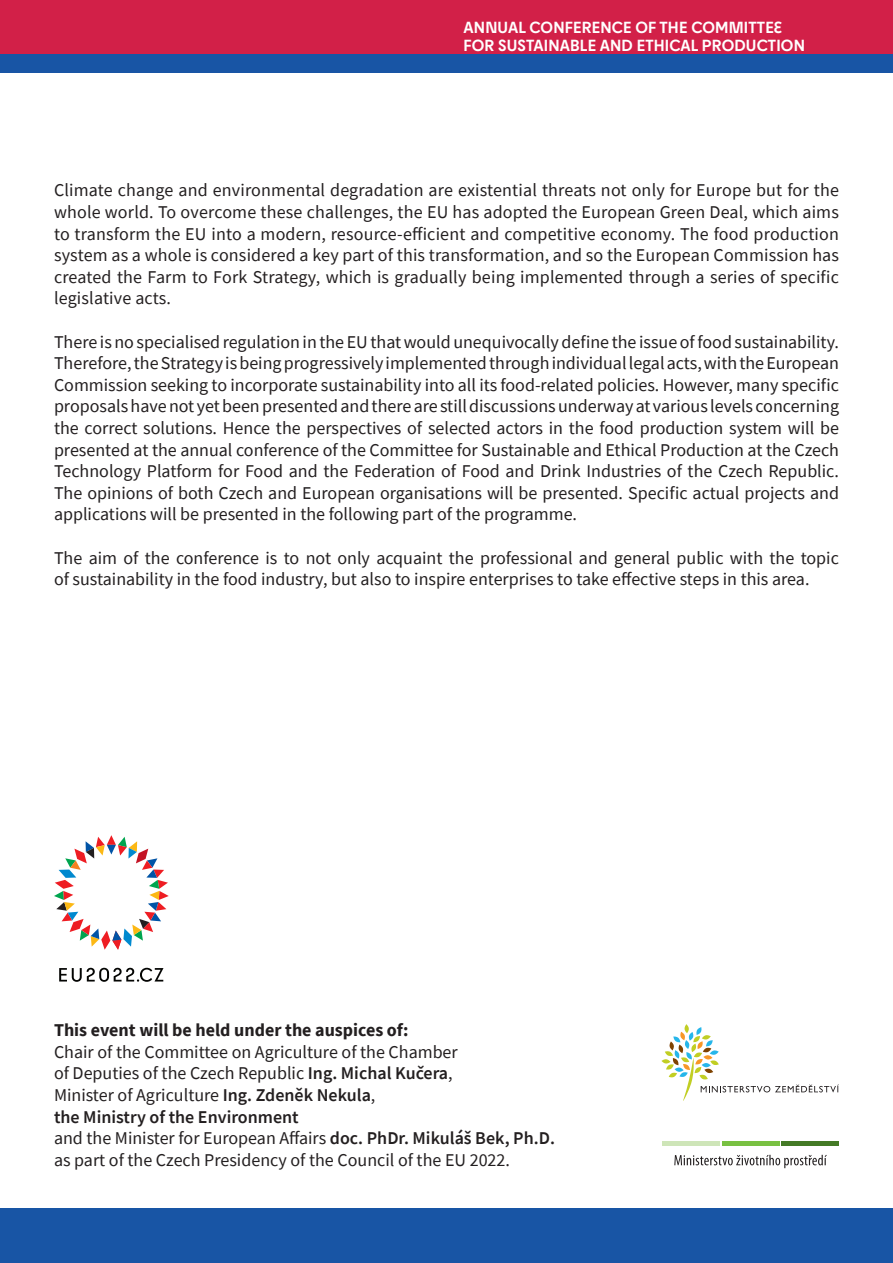
<style>
.page{position:relative;width:893px;height:1263px;background:#fff}
.page>*{position:absolute;margin:0;border:0;box-sizing:border-box;transform-origin:0 0}
.t1{font:18px/21.6px "Source Sans Pro";color:#231f20;text-align:justify}
.t2{font:600 18px "Source Sans Pro";color:#231f20}
.t3{font:700 15px/18px "Cy";letter-spacing:.01em;color:#fff}
.s1{font-weight:700}
.s2{font-weight:600}
</style>
<div class="page">
<div style="left:0;top:0;width:893px;height:54px;background:#d22048"></div>
<div style="left:0;top:1209px;width:893px;height:54px;background:#1855a5"></div>
<div style="left:0;top:54px;width:893px;height:18px;background:#1855a5"></div>
<svg style="left:661px;top:1059px;width:9px;height:5px"></svg>
<svg style="left:665px;top:1027px;width:174px;height:74px"></svg>
<hr style="left:781px;top:1142px;width:58px;height:4px;background:#447a26">
<hr style="left:662px;top:1142px;width:58px;height:4px;background:#cee5b8">
<hr style="left:722px;top:1142px;width:57px;height:4px;background:#79c142">
<svg style="left:674px;top:1155px;width:153px;height:13px"></svg>
<svg style="left:59px;top:968px;width:105px;height:14px"></svg>
<svg style="left:54px;top:835px;width:115px;height:115px"></svg>
<p class="t3" style="left:463px;top:17px;width:343px">ANNUAL CONFERENCE OF THE COMMITTEE<br>FOR SUSTAINABLE AND ETHICAL PRODUCTION</p>
<p class="t1" style="left:54px;top:179px;width:787px">Climate change and environmental degradation are existential threats not only for Europe but for the whole world. To overcome these challenges, the EU has adopted the European Green Deal, which aims to transform the EU into a modern, resource-efficient and competitive economy. The food production system as a whole is considered a key part of this transformation, and so the European Commission has created the Farm to Fork Strategy, which is gradually being implemented through a series of specific legislative acts.</p>
<p class="t1" style="left:54px;top:331px;width:787px">There is no specialised regulation in the EU that would unequivocally define the issue of food sustainability.<br>Therefore, the Strategy is being progressively implemented through individual legal acts, with the European Commission seeking to incorporate sustainability into all its food-related policies. However, many specific proposals have not yet been presented and there are still discussions underway at various levels concerning the correct solutions. Hence the perspectives of selected actors in the food production system will be presented at the annual conference of the Committee for Sustainable and Ethical Production at the Czech Technology Platform for Food and the Federation of Food and Drink Industries of the Czech Republic.<br>The opinions of both Czech and European organisations will be presented. Specific actual projects and applications will be presented in the following part of the programme.</p>
<p class="t1" style="left:54px;top:547px;width:786px">The aim of the conference is to not only acquaint the professional and general public with the topic of sustainability in the food industry, but also to inspire enterprises to take effective steps in this area.</p>
<p class="t1" style="left:54px;top:1019px;width:405px;text-align:left"><span class="s1">This event will be held under the auspices of:<br></span>Chair of the Committee on Agriculture of the Chamber of Deputies of the Czech Republic <span class="s2">Ing. Michal Kučera</span>,</p>
<p class="t1" style="left:54px;top:1084px;width:323px">Minister of Agriculture <span class="s2">Ing. Zdeněk Nekula</span>,</p>
<p class="t2" style="left:54px;top:1105px;width:246px">the Ministry of the Environment</p>
<p class="t1" style="left:54px;top:1127px;width:502px">and the Minister for European Affairs <span class="s2">doc. PhDr. Mikuláš Bek, Ph.D.</span></p>
<p class="t1" style="left:54px;top:1149px;width:457px">as part of the Czech Presidency of the Council of the EU 2022.</p>
</div>
